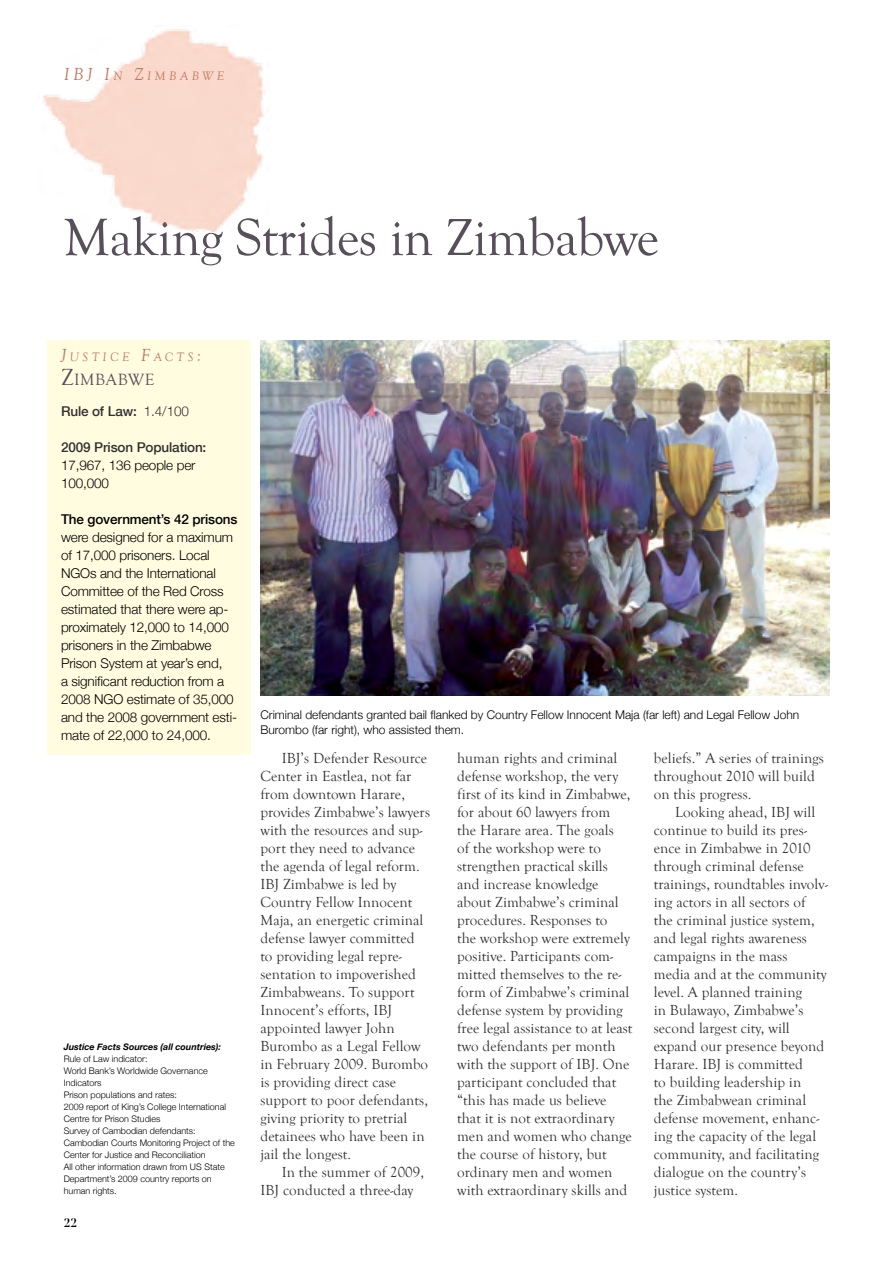
<style>
.page{position:relative;width:893px;height:1263px;background:#fff}
.page>*{position:absolute;margin:0;border:0;box-sizing:border-box;transform-origin:0 0}
.t1{font:54px "Goudy Old Style T";letter-spacing:-.01em;color:#584f5b}
.t2{font:16.8px "Goudy Old Style T";letter-spacing:.035em;color:#584f5b}
.t3{font:15px/18px "Goudy Old Style T";letter-spacing:.005em;color:#303030}
.t4{font:300 13.5px/18px "Helvetica Neue";letter-spacing:-.01em;color:#000}
.t5{font:500 13.5px "Helvetica Neue";letter-spacing:-.01em;color:#303030}
.t6{font:500 13.5px "Helvetica Neue";letter-spacing:-.01em;color:#000}
.t7{font:italic 12.6px "Goudy Old Style T";letter-spacing:.285em;color:#c17760}
.t8{font:300 12px/15px "Helvetica Neue";color:#000}
.t9{font:700 12px "Didot";color:#000}
.t10{font:300 9px/12px "Helvetica Neue";color:#000}
.t11{font:italic 700 9px "Helvetica Neue";color:#000}
.s1{font-size:18px}
.s2{font-size:24px}
.s3{font-weight:300}
</style>
<div class="page">
<img style="left:43px;top:29px;width:222px;height:203px">
<img style="left:260px;top:340px;width:569px;height:356px">
<div style="left:47px;top:340px;width:204px;height:415px;background:#fffcdf"></div>
<p class="t7" style="left:64px;top:69px;width:162px"><span class="s1">IBJ I</span>N <span class="s1">Z</span>IMB ABWE</p>
<h1 class="t1" style="left:64px;top:208px;width:597px">Making Strides in Zimbabwe</h1>
<p class="t7" style="left:61px;top:350px;width:142px"><span class="s1">J</span>USTICE <span class="s1">F</span>ACTS<span class="s1">:</span></p>
<p class="t2" style="left:61px;top:370px;width:95px"><span class="s2">Z</span>IMBABWE</p>
<p class="t5" style="left:61px;top:403px;width:129px">Rule of Law: <span class="s3">1.4/100</span></p>
<p class="t5" style="left:61px;top:439px;width:147px">2009 Prison Population:</p>
<p class="t4" style="left:61px;top:456px;width:136px">17,967, 136 people per<br>100,000</p>
<p class="t6" style="left:61px;top:511px;width:178px">The government’s 42 prisons</p>
<p class="t4" style="left:61px;top:528px;width:178px">were designed for a maximum of 17,000 prisoners. Local<br>NGOs and the International<br>Committee of the Red Cross estimated that there were ap&shy;proximately 12,000 to 14,000 prisoners in the Zimbabwe<br>Prison System at year’s end,<br>a significant reduction from a<br>2008 NGO estimate of 35,000 and the 2008 government esti&shy;mate of 22,000 to 24,000.</p>
<p class="t11" style="left:64px;top:1041px;width:159px">Justice Facts Sources (all countries):</p>
<p class="t10" style="left:64px;top:1053px;width:173px">Rule of Law indicator:<br>World Bank’s Worldwide Governance<br>Indicators<br>Prison populations and rates:<br>2009 report of King’s College International<br>Centre for Prison Studies<br>Survey of Cambodian defendants:<br>Cambodian Courts Monitoring Project of the<br>Center for Justice and Reconciliation<br>All other information drawn from US State<br>Department’s 2009 country reports on human rights.</p>
<p class="t9" style="left:64px;top:1215px;width:15px">22</p>
<p class="t8" style="left:260px;top:707px;width:540px">Criminal defendants granted bail flanked by Country Fellow Innocent Maja (far left) and Legal Fellow John<br>Burombo (far right), who assisted them.</p>
<p class="t3" style="left:260px;top:749px;width:171px;text-indent:21px">IBJ’s Defender Resource<br>Center in Eastlea, not far from downtown Harare, provides Zimbabwe’s lawyers with the resources and sup&shy;port they need to advance the agenda of legal reform.<br>IBJ Zimbabwe is led by<br>Country Fellow Innocent<br>Maja, an energetic criminal defense lawyer committed to providing legal repre&shy;sentation to impoverished<br>Zimbabweans. To support<br>Innocent’s efforts, IBJ appointed lawyer John<br>Burombo as a Legal Fellow in February 2009. Burombo is providing direct case support to poor defendants, giving priority to pretrial detainees who have been in jail the longest.</p>
<p class="t3" style="left:260px;top:1163px;width:165px;text-indent:21px">In the summer of 2009,<br>IBJ conducted a three-day</p>
<p class="t3" style="left:457px;top:749px;width:177px">human rights and criminal defense workshop, the very first of its kind in Zimbabwe, for about 60 lawyers from the Harare area. The goals<br>of the workshop were to strengthen practical skills and increase knowledge about Zimbabwe’s criminal procedures. Responses to<br>the workshop were extremely positive. Participants com&shy;mitted themselves to the re&shy;form of Zimbabwe’s criminal defense system by providing free legal assistance to at least two defendants per month with the support of IBJ. One participant concluded that “this has made us believe that it is not extraordinary men and women who change the course of history, but ordinary men and women with extraordinary skills and</p>
<p class="t3" style="left:654px;top:749px;width:172px">beliefs.” A series of trainings throughout 2010 will build on this progress.</p>
<p class="t3" style="left:654px;top:803px;width:176px;text-indent:21px">Looking ahead, IBJ will continue to build its pres&shy;ence in Zimbabwe in 2010 through criminal defense trainings, roundtables involv&shy;ing actors in all sectors of the criminal justice system, and legal rights awareness campaigns in the mass<br>media and at the community level. A planned training<br>in Bulawayo, Zimbabwe’s second largest city, will expand our presence beyond<br>Harare. IBJ is committed<br>to building leadership in<br>the Zimbabwean criminal defense movement, enhanc&shy;ing the capacity of the legal community, and facilitating dialogue on the country’s justice system.</p>
</div>
